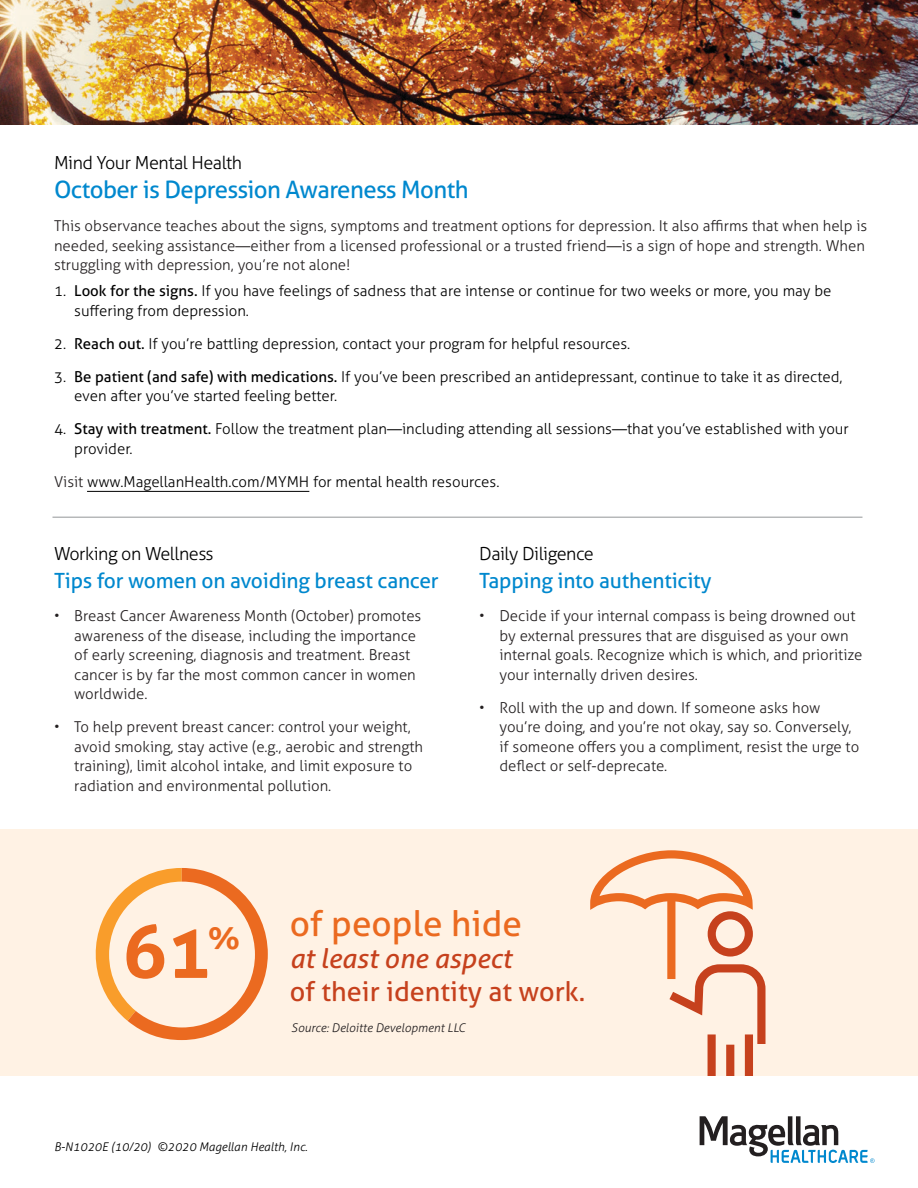
<style>
.page{position:relative;width:918px;height:1188px;background:#fff}
.page>*{position:absolute;margin:0;border:0;box-sizing:border-box;transform-origin:0 0}
.t1{font:700 74.1px "Aller";color:#eb6a20}
.t2{font:35.25px "Aller";color:#eb6a20}
.t3{font:700 30.6px "Aller";color:#eb6a20}
.t4{font:27px/32.5px "Aller";color:#c6411d}
.Title_Back{font:24px "Aller";letter-spacing:-.025em;color:#0088ce}
.Title_Back-2{font:21px "Aller";letter-spacing:-.01em;color:#0088ce}
.Back_Section_title{font:300 18px "Aller";letter-spacing:-.025em;color:#000}
.Body_copy_before_bul{font:300 15px/19.5px "Aller";color:#231f20}
.Body_copy_before_bul-2{font:300 15px/19.5px "Aller";color:#000}
.Footer_Item_Code_Cop{font:italic 300 12px "Aller";color:#000}
.sources{font:italic 300 12px "Aller";color:#231f20}
.s1{font-weight:400}
.s2{color:#231f20}
.s3{font-style:italic}
</style>
<div class="page">
<img style="left:0;top:0;width:918px;height:124px">
<svg style="left:700px;top:1116px;width:175px;height:47px"></svg>
<div style="left:0;top:829px;width:918px;height:247px;background:#fff2e4"></div>
<svg style="left:590px;top:850px;width:176px;height:226px"></svg>
<svg style="left:95px;top:868px;width:173px;height:172px"></svg>
<hr style="left:87px;top:491px;width:222px;height:1px;background:#000">
<hr style="left:52px;top:517px;width:810px;height:1px;background:#949698">
<p class="Back_Section_title" style="left:54px;top:152px;width:190px">Mind Your Mental Health</p>
<p class="Title_Back" style="left:54px;top:175px;width:416px">October is Depression Awareness Month</p>
<p class="Body_copy_before_bul" style="left:54px;top:216px;width:815px">This observance teaches about the signs, symptoms and treatment options for depression. It also affirms that when help is needed, seeking assistance—either from a licensed professional or a trusted friend—is a sign of hope and strength. When struggling with depression, you’re not alone!</p>
<p class="Body_copy_before_bul-2" style="left:74px;top:281px;width:759px;text-indent:-20px">1. <span class="s1">Look for the signs.</span> If you have feelings of sadness that are intense or continue for two weeks or more, you may be suffering from depression.</p>
<p class="Body_copy_before_bul-2" style="left:54px;top:334px;width:578px">2. <span class="s1">Reach out.</span> If you’re battling depression, contact your program for helpful resources.</p>
<p class="Body_copy_before_bul-2" style="left:74px;top:367px;width:770px;text-indent:-20px">3. <span class="s1">Be patient (and safe) with medications.</span> If you’ve been prescribed an antidepressant, continue to take it as directed, even after you’ve started feeling better.</p>
<p class="Body_copy_before_bul-2" style="left:74px;top:419px;width:776px;text-indent:-20px">4. <span class="s1">Stay with treatment.</span> Follow the treatment plan—including attending all sessions—that you’ve established with your provider.</p>
<p class="Body_copy_before_bul-2" style="left:54px;top:472px;width:447px"><span class="s2">Visit</span> www.MagellanHealth.com/MYMH for mental health resources.</p>
<p class="Back_Section_title" style="left:54px;top:542px;width:161px">Working on Wellness</p>
<p class="Title_Back-2" style="left:54px;top:568px;width:386px">Tips for women on avoiding breast cancer</p>
<p class="Body_copy_before_bul" style="left:74px;top:606px;width:349px;text-indent:-20px">• Breast Cancer Awareness Month (October) promotes awareness of the disease, including the importance of early screening, diagnosis and treatment. Breast cancer is by far the most common cancer in women worldwide.</p>
<p class="Body_copy_before_bul" style="left:74px;top:717px;width:350px;text-indent:-20px">• To help prevent breast cancer: control your weight, avoid smoking, stay active (e.g., aerobic and strength training), limit alcohol intake, and limit exposure to radiation and environmental pollution.</p>
<p class="Back_Section_title" style="left:479px;top:542px;width:116px">Daily Diligence</p>
<p class="Title_Back-2" style="left:479px;top:568px;width:234px">Tapping into authenticity</p>
<p class="Body_copy_before_bul" style="left:500px;top:606px;width:364px;text-indent:-20px">• Decide if your internal compass is being drowned out by external pressures that are disguised as your own internal goals. Recognize which is which, and prioritize your internally driven desires.</p>
<p class="Body_copy_before_bul" style="left:500px;top:698px;width:361px;text-indent:-20px">• Roll with the up and down. If someone asks how you’re doing, and you’re not okay, say so. Conversely, if someone offers you a compliment, resist the urge to deflect or self-deprecate.</p>
<p class="t1" style="left:122px;top:906px;width:91px">61</p>
<p class="t3" style="left:208px;top:919px;width:34px">%</p>
<p class="t2" style="left:290px;top:902px;width:234px">of people hide</p>
<p class="t4" style="left:290px;top:942px;width:297px"><span class="s3">at least one aspect<br></span>of their identity at work.</p>
<p class="sources" style="left:291px;top:1020px;width:175px">Source: Deloitte Development LLC</p>
<p class="Footer_Item_Code_Cop" style="left:54px;top:1140px;width:255px">B-N1020E (10/20) ©2020 Magellan Health, Inc.</p>
</div>
